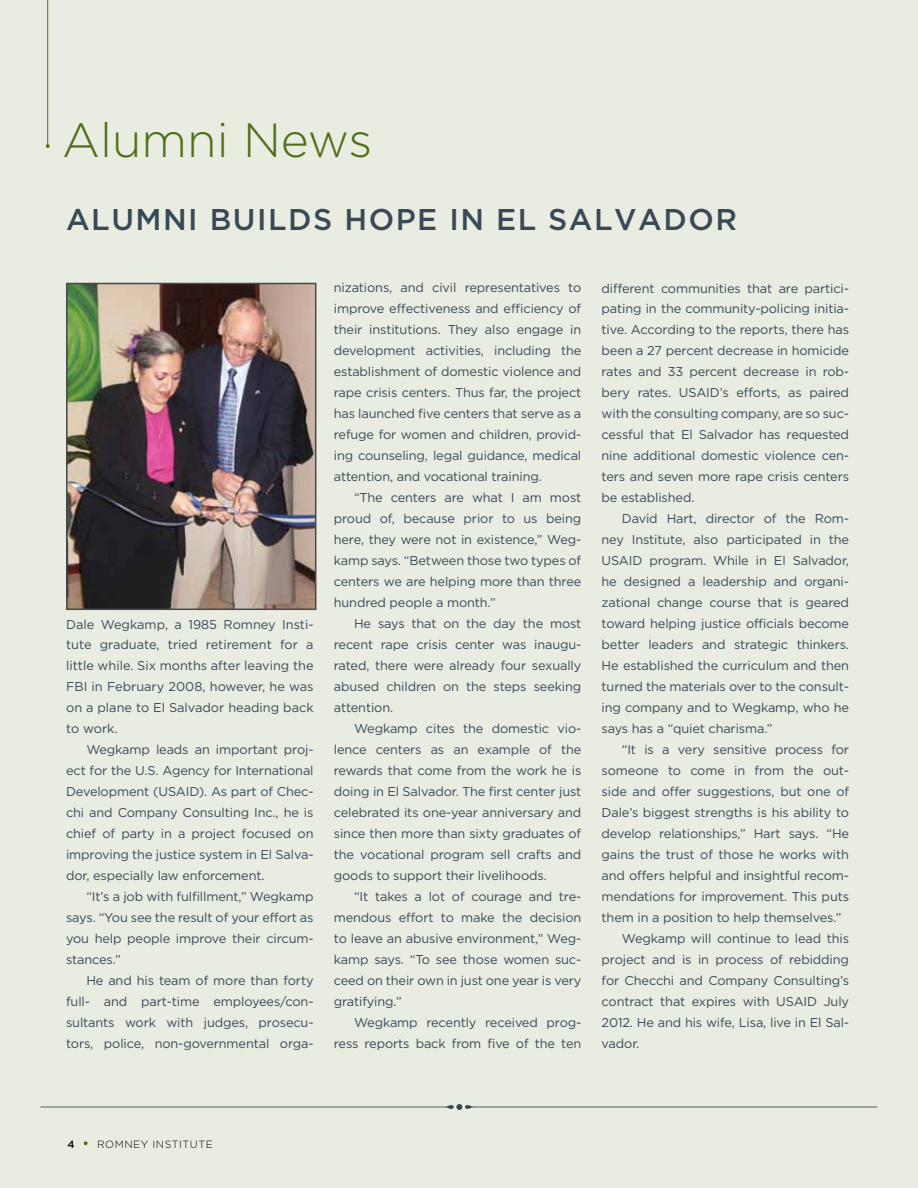
<style>
.page{position:relative;width:918px;height:1188px;background:#e8ece1}
.page>*{position:absolute;margin:0;border:0;box-sizing:border-box;transform-origin:0 0}
.t1{font:300 48px "Gotham";color:#4f6f19}
.t2{font:500 30px "Gotham";letter-spacing:.05em;color:#394a57}
.t3{font:12.75px/21px "Gotham";letter-spacing:-.01em;color:#394a57;text-align:justify}
.t4{font:300 10.5px "Gotham";letter-spacing:.05em;color:#000}
.s1{font-weight:500}
.s2{font-weight:500;font-size:13.5px;color:#4f6f19}
</style>
<div class="page">
<hr style="left:47px;top:0;width:1px;height:146px;background:#4f6f19">
<svg style="left:46px;top:144px;width:4px;height:4px"></svg>
<img style="left:69px;top:286px;width:244px;height:321px">
<div style="left:66px;top:283px;width:250px;height:327px;border:2px solid #48484a"></div>
<svg style="left:40px;top:1104px;width:837px;height:6px"></svg>
<h1 class="t1" style="left:62px;top:110px;width:311px">ALUMNI NEWS</h1>
<h2 class="t2" style="left:66px;top:201px;width:672px">ALUMNI BUILDS HOPE IN EL SALVADOR</h2>
<p class="t3" style="left:66px;top:613px;width:249px">Dale Wegkamp, a 1985 Romney Insti&shy;tute graduate, tried retirement for a little while. Six months after leaving the FBI in February 2008, however, he was on a plane to El Salvador heading back to work.</p>
<p class="t3" style="left:66px;top:739px;width:249px;text-indent:20px">Wegkamp leads an important proj&shy;ect for the U.S. Agency for International Development (USAID). As part of Chec&shy;chi and Company Consulting Inc., he is chief of party in a project focused on improving the justice system in El Salva&shy;dor, especially law enforcement.</p>
<p class="t3" style="left:66px;top:886px;width:249px;text-indent:20px">“It’s a job with fulfillment,” Wegkamp says. “You see the result of your effort as you help people improve their circum&shy;stances.”</p>
<p class="t3" style="left:66px;top:970px;width:249px;text-indent:20px">He and his team of more than forty full- and part-time employees/con&shy;sultants work with judges, prosecu&shy;tors, police, non-governmental orga-</p>
<p class="t3" style="left:334px;top:277px;width:249px">nizations, and civil representatives to improve effectiveness and efficiency of their institutions. They also engage in development activities, including the establishment of domestic violence and rape crisis centers. Thus far, the project has launched five centers that serve as a refuge for women and children, provid&shy;ing counseling, legal guidance, medical attention, and vocational training.</p>
<p class="t3" style="left:334px;top:487px;width:249px;text-indent:20px">“The centers are what I am most proud of, because prior to us being here, they were not in existence,” Weg&shy;kamp says. “Between those two types of centers we are helping more than three hundred people a month.”</p>
<p class="t3" style="left:334px;top:613px;width:249px;text-indent:20px">He says that on the day the most recent rape crisis center was inaugu&shy;rated, there were already four sexually abused children on the steps seeking attention.</p>
<p class="t3" style="left:334px;top:718px;width:249px;text-indent:20px">Wegkamp cites the domestic vio&shy;lence centers as an example of the rewards that come from the work he is doing in El Salvador. The first center just celebrated its one-year anniversary and since then more than sixty graduates of the vocational program sell crafts and goods to support their livelihoods.</p>
<p class="t3" style="left:334px;top:886px;width:249px;text-indent:20px">“It takes a lot of courage and tre&shy;mendous effort to make the decision to leave an abusive environment,” Weg&shy;kamp says. “To see those women suc&shy;ceed on their own in just one year is very gratifying.”</p>
<p class="t3" style="left:334px;top:1012px;width:249px;text-align:right">Wegkamp recently received prog&shy;ress reports back from five of the ten</p>
<p class="t3" style="left:602px;top:277px;width:249px">different communities that are partici&shy;pating in the community-policing initia&shy;tive. According to the reports, there has been a 27 percent decrease in homicide rates and 33 percent decrease in rob&shy;bery rates. U SAID’s efforts, as paired with the consulting company, are so suc&shy;cessful that El Salvador has requested nine additional domestic violence cen&shy;ters and seven more rape crisis centers be established.</p>
<p class="t3" style="left:602px;top:508px;width:249px;text-align:left;text-indent:20px">David Hart, director of the Rom&shy;ney Institute, also participated in the USAID program. While in El Salvador, he designed a leadership and organi&shy;zational change course that is geared toward helping justice officials become better leaders and strategic thinkers.<br>He established the curriculum and then turned the materials over to the consult&shy;ing company and to Wegkamp, who he says has a “quiet charisma.”</p>
<p class="t3" style="left:622px;top:739px;width:229px">“It is a very sensitive process for</p>
<p class="t3" style="left:602px;top:760px;width:249px">someone to come in from the out-</p>
<p class="t3" style="left:602px;top:781px;width:249px">side and offer suggestions, but one of</p>
<p class="t3" style="left:602px;top:802px;width:249px">Dale’s biggest strengths is his ability to</p>
<p class="t3" style="left:602px;top:823px;width:249px">develop relationships,” Hart says. “He</p>
<p class="t3" style="left:602px;top:844px;width:249px">gains the trust of those he works with</p>
<p class="t3" style="left:602px;top:865px;width:249px">and offers helpful and insightful recom-</p>
<p class="t3" style="left:602px;top:886px;width:249px">mendations for improvement. This puts</p>
<p class="t3" style="left:602px;top:907px;width:242px">them in a position to help themselves.”</p>
<p class="t3" style="left:622px;top:928px;width:229px">Wegkamp will continue to lead this</p>
<p class="t3" style="left:602px;top:949px;width:249px">project and is in process of rebidding</p>
<p class="t3" style="left:602px;top:970px;width:249px">for Checchi and Company Consulting’s</p>
<p class="t3" style="left:602px;top:991px;width:249px">contract that expires with USAID July</p>
<p class="t3" style="left:602px;top:1012px;width:249px">2012. He and his wife, Lisa, live in El Sal-</p>
<p class="t3" style="left:602px;top:1033px;width:37px">vador.</p>
<p class="t4" style="left:68px;top:1137px;width:145px"><span class="s1">4</span> <span class="s2">•</span> ROMNEY INSTITUTE</p>
</div>
